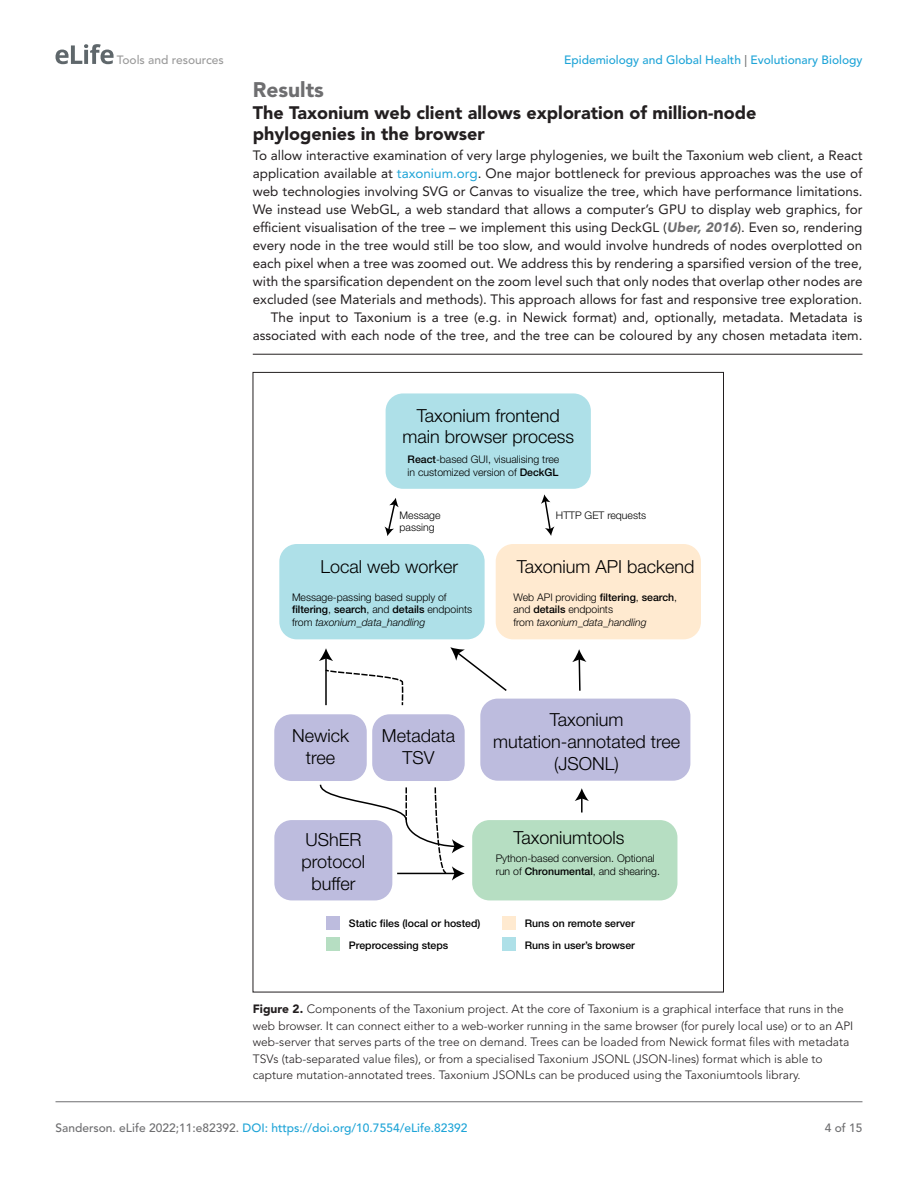
<style>
.page{position:relative;width:918px;height:1188px;background:#fff}
.page>*{position:absolute;margin:0;border:0;box-sizing:border-box;transform-origin:0 0}
.t1{font:900 21px "Avenir LT Std";color:#6e6e70}
.t2{font:300 18px/21.6px "Helvetica Neue";color:#000;text-align:center}
.t3{font:900 18px/21px "Avenir LT Std";color:#231f20}
.t4{font:13.5px/18px "Avenir LT Std";color:#231f20;text-align:right}
.t5{font:300 12px/16.5px "Avenir LT Std";color:#231f20}
.t6{font:500 12px "Avenir LT Std";color:#1ea4d7}
.t7{font:500 12px "Avenir LT Std";color:#9a9a9a}
.t8{font:500 12px "Avenir LT Std";color:#6e6e70}
.t9{font:300 10.5px/12.6px "Helvetica Neue";color:#000}
.t10{font:500 10.5px/21.8px "Helvetica Neue";color:#000}
.s1{color:#6e6e70}
.s2{color:#1ea4d7}
.s3{font-weight:900;font-style:italic;color:#6e6e70}
.s4{font-weight:500}
.s5{font-style:italic}
.s6{font-weight:900}
</style>
<div class="page">
<svg style="left:56px;top:44px;width:58px;height:20px"></svg>
<hr style="left:56px;top:1101px;width:806px;height:1px;background:#6e6e70">
<hr style="left:253px;top:354px;width:610px;height:1px;background:#231f20">
<div style="left:386px;top:393px;width:205px;height:96px;background:#aee0e8;border-radius:17px"></div>
<div style="left:279px;top:544px;width:206px;height:95px;background:#aee0e8;border-radius:17px"></div>
<svg style="left:385px;top:498px;width:14px;height:38px"></svg>
<div style="left:274px;top:714px;width:93px;height:67px;background:#bdbcde;border-radius:17px"></div>
<div style="left:372px;top:714px;width:93px;height:67px;background:#bdbcde;border-radius:17px"></div>
<div style="left:480px;top:699px;width:210px;height:82px;background:#bdbcde;border-radius:17px"></div>
<div style="left:496px;top:544px;width:205px;height:95px;background:#ffead0;border-radius:17px"></div>
<svg style="left:541px;top:494px;width:13px;height:42px"></svg>
<div style="left:274px;top:820px;width:118px;height:80px;background:#bdbcde;border-radius:17px"></div>
<div style="left:472px;top:820px;width:205px;height:80px;background:#b6dec2;border-radius:17px"></div>
<hr style="left:325px;top:657px;width:2px;height:48px;background:#000">
<svg style="left:319px;top:648px;width:14px;height:13px"></svg>
<svg style="left:450px;top:647px;width:57px;height:44px"></svg>
<svg style="left:572px;top:649px;width:14px;height:42px"></svg>
<svg style="left:575px;top:788px;width:14px;height:25px"></svg>
<div style="left:326px;top:916px;width:13px;height:14px;background:#bdbcde"></div>
<div style="left:326px;top:938px;width:13px;height:13px;background:#b6dec2"></div>
<div style="left:502px;top:916px;width:13px;height:14px;background:#ffead0"></div>
<div style="left:502px;top:938px;width:13px;height:13px;background:#aee0e8"></div>
<svg style="left:325px;top:668px;width:79px;height:38px"></svg>
<svg style="left:319px;top:784px;width:146px;height:97px"></svg>
<p class="t7" style="left:117px;top:53px;width:108px">Tools and resources</p>
<p class="t6" style="left:564px;top:53px;width:300px">Epidemiology and Global Health <span class="s1">|</span> Evolutionary Biology</p>
<h1 class="t1" style="left:253px;top:77px;width:73px">Results</h1>
<h2 class="t3" style="left:253px;top:103px;width:505px">The Taxonium web client allows exploration of million-node phylogenies in the browser</h2>
<p class="t4" style="left:253px;top:146px;width:611px">To allow interactive examination of very large phylogenies, we built the Taxonium web client, a React application available at <span class="s2">taxonium.org</span>. One major bottleneck for previous approaches was the use of web technologies involving SVG or Canvas to visualize the tree, which have performance limitations.<br>We instead use WebGL, a web standard that allows a computer’s GPU to display web graphics, for efficient visualisation of the tree – we implement this using DeckGL (<span class="s3">Uber, 2016</span>). Even so, rendering every node in the tree would still be too slow, and would involve hundreds of nodes overplotted on each pixel when a tree was zoomed out. We address this by rendering a sparsified version of the tree, with the sparsification dependent on the zoom level such that only nodes that overlap other nodes are excluded (see Materials and methods). This approach allows for fast and responsive tree exploration.<br>The input to Taxonium is a tree (e.g. in Newick format) and, optionally, metadata. Metadata is associated with each node of the tree, and the tree can be coloured by any chosen metadata item.</p>
<h2 class="t2" style="left:402px;top:403px;width:173px">Taxonium frontend main browser process</h2>
<p class="t9" style="left:408px;top:453px;width:153px"><span class="s4">React</span>-based GUI, visualising tree in customized version of <span class="s4">DeckGL</span></p>
<p class="t9" style="left:400px;top:508px;width:42px">Message passing</p>
<p class="t9" style="left:556px;top:508px;width:92px">HTTP GET requests</p>
<h2 class="t2" style="left:321px;top:554px;width:139px">Local web worker</h2>
<h2 class="t2" style="left:517px;top:554px;width:179px">Taxonium API backend</h2>
<p class="t9" style="left:292px;top:590px;width:182px">Message-passing based supply of <span class="s4">filtering</span>, <span class="s4">search</span>, and <span class="s4">details</span> endpoints from <span class="s5">taxonium_data_handling</span></p>
<p class="t9" style="left:513px;top:590px;width:165px">Web API providing <span class="s4">filtering</span>, <span class="s4">search</span>, and <span class="s4">details</span> endpoints<br>from <span class="s5">taxonium_data_handling</span></p>
<h2 class="t2" style="left:292px;top:724px;width:59px">Newick tree</h2>
<h2 class="t2" style="left:382px;top:724px;width:75px">Metadata<br>TSV</h2>
<h2 class="t2" style="left:493px;top:708px;width:189px">Taxonium mutation-annotated tree (JSONL)</h2>
<h2 class="t2" style="left:302px;top:828px;width:65px">UShER protocol buffer</h2>
<h2 class="t2" style="left:513px;top:825px;width:113px">Taxoniumtools</h2>
<p class="t9" style="left:496px;top:852px;width:166px">Python-based conversion. Optional run of <span class="s4">Chronumental</span>, and shearing.</p>
<p class="t10" style="left:349px;top:912px;width:133px">Static files (local or hosted)<br>Preprocessing steps</p>
<p class="t10" style="left:525px;top:912px;width:112px">Runs on remote server<br>Runs in user’s browser</p>
<p class="t5" style="left:253px;top:1001px;width:602px"><span class="s6">Figure 2.</span> Components of the Taxonium project. At the core of Taxonium is a graphical interface that runs in the web browser. It can connect either to a web-worker running in the same browser (for purely local use) or to an API web-server that serves parts of the tree on demand. Trees can be loaded from Newick format files with metadata TSVs (tab-separated value files), or from a specialised Taxonium JSONL (JSON-lines) format which is able to capture mutation-annotated trees. Taxonium JSONLs can be produced using the Taxoniumtools library.</p>
<p class="t6" style="left:56px;top:1121px;width:413px"><span class="s1">Sanderson. eLife 2022;11:e82392.</span> DOI: https://doi.org/10.7554/eLife.82392</p>
<p class="t8" style="left:825px;top:1121px;width:39px">4 of 15</p>
</div>
